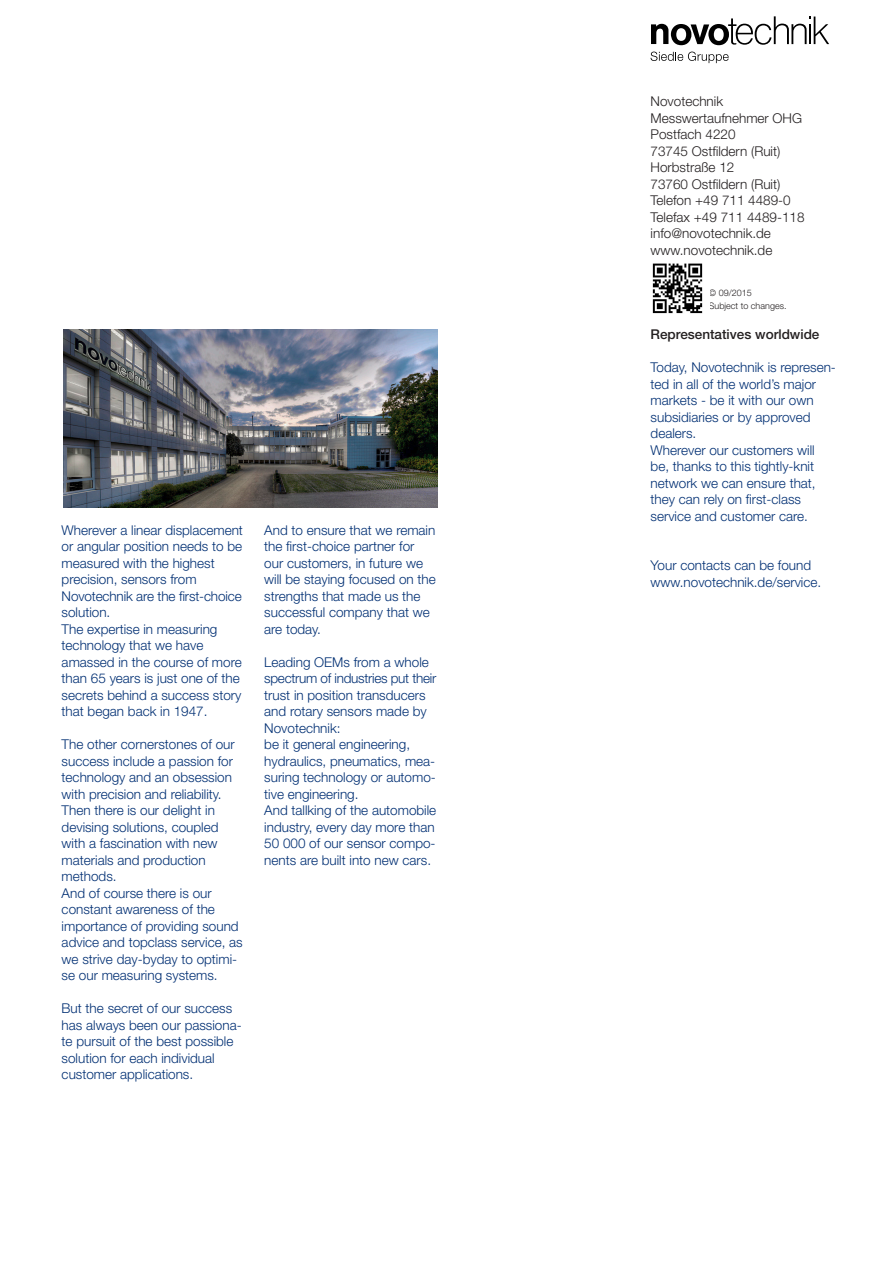
<style>
.page{position:relative;width:893px;height:1263px;background:#fff}
.page>*{position:absolute;margin:0;border:0;box-sizing:border-box;transform-origin:0 0}
.t1{font:300 13.5px/16.5px "Helvetica Neue LT Std";color:#002f73}
.t2{font:300 13.5px "Helvetica Neue LT Std";color:#231f20}
.t3{font:300 13.5px/16.5px "Helvetica Neue LT Std";letter-spacing:-.02em;color:#002f73}
.t4{font:500 13.5px "Helvetica Neue LT Std";color:#231f20}
.t5{font:300 9px "Helvetica Neue LT Std";color:#231f20}
</style>
<div class="page">
<img style="left:64px;top:330px;width:374px;height:178px">
<svg style="left:651px;top:16px;width:178px;height:29px"></svg>
<svg style="left:651px;top:52px;width:78px;height:11px"></svg>
<img style="left:652px;top:263px;width:51px;height:51px">
<p class="t1" style="left:62px;top:521px;width:183px;text-align:justify">Wherever a linear displacement or angular position needs to be measured with the highest</p>
<p class="t1" style="left:62px;top:571px;width:137px">precision, sensors from</p>
<p class="t1" style="left:62px;top:587px;width:182px">Novotechnik are the first-choice</p>
<p class="t1" style="left:62px;top:604px;width:50px">solution.</p>
<p class="t1" style="left:62px;top:620px;width:182px">The expertise in measuring technology that we have amassed in the course of more than 65 years is just one of the secrets behind a success story that began back in 1947.</p>
<p class="t1" style="left:62px;top:736px;width:175px">The other cornerstones of our success include a passion for technology and an obsession with precision and reliability.<br>Then there is our delight in</p>
<p class="t1" style="left:62px;top:818px;width:158px">devising solutions, coupled with a fascination with new</p>
<p class="t1" style="left:62px;top:851px;width:146px">materials and production</p>
<p class="t1" style="left:62px;top:868px;width:56px">methods.</p>
<p class="t1" style="left:62px;top:884px;width:183px">And of course there is our constant awareness of the importance of providing sound advice and topclass service, as we strive day-byday to optimi&shy;se our measuring systems.</p>
<p class="t1" style="left:62px;top:1000px;width:182px">But the secret of our success has always been our passiona&shy;te pursuit of the best possible solution for each individual customer applications.</p>
<p class="t1" style="left:264px;top:521px;width:173px">And to ensure that we remain the first-choice partner for our customers, in future we will be staying focused on the strengths that made us the successful company that we are today.</p>
<p class="t3" style="left:264px;top:653px;width:174px">Leading OEMs from a whole spectrum of industries put their</p>
<p class="t1" style="left:264px;top:686px;width:164px;text-align:justify">trust in position transducers and rotary sensors made by Novotechnik:</p>
<p class="t1" style="left:264px;top:736px;width:173px">be it general engineering, hydraulics, pneumatics, mea&shy;suring technology or automo&shy;tive engineering.</p>
<p class="t1" style="left:264px;top:802px;width:174px">And tallking of the automobile industry, every day more than</p>
<p class="t1" style="left:264px;top:835px;width:173px">50 000 of our sensor compo&shy;nents are built into new cars.</p>
<p class="t2" style="left:651px;top:93px;width:74px">Novotechnik</p>
<p class="t2" style="left:651px;top:110px;width:153px">Messwertaufnehmer OHG</p>
<p class="t2" style="left:651px;top:126px;width:87px">Postfach 4220</p>
<p class="t2" style="left:651px;top:143px;width:131px">73745 Ostfildern (Ruit)</p>
<p class="t2" style="left:651px;top:159px;width:85px">Horbstraße 12</p>
<p class="t2" style="left:651px;top:176px;width:131px">73760 Ostfildern (Ruit)</p>
<p class="t2" style="left:651px;top:192px;width:142px">Telefon +49 711 4489-0</p>
<p class="t2" style="left:651px;top:209px;width:155px">Telefax +49 711 4489-118</p>
<p class="t2" style="left:651px;top:225px;width:122px">info@novotechnik.de</p>
<p class="t2" style="left:651px;top:242px;width:123px">www.novotechnik.de</p>
<p class="t5" style="left:709px;top:287px;width:44px">© 09/2015</p>
<p class="t5" style="left:709px;top:301px;width:79px">Subject to changes.</p>
<p class="t4" style="left:651px;top:326px;width:170px">Representatives worldwide</p>
<p class="t1" style="left:651px;top:359px;width:187px">Today, Novotechnik is represen&shy;ted in all of the world’s major markets - be it with our own subsidiaries or by approved</p>
<p class="t1" style="left:651px;top:425px;width:47px">dealers.</p>
<p class="t1" style="left:651px;top:441px;width:167px;text-align:justify">Wherever our customers will be, thanks to this tightly-knit network we can ensure that, they can rely on first-class</p>
<p class="t1" style="left:651px;top:507px;width:159px">service and customer care.</p>
<p class="t1" style="left:651px;top:557px;width:162px">Your contacts can be found</p>
<p class="t1" style="left:651px;top:573px;width:172px">www.novotechnik.de/service.</p>
</div>
